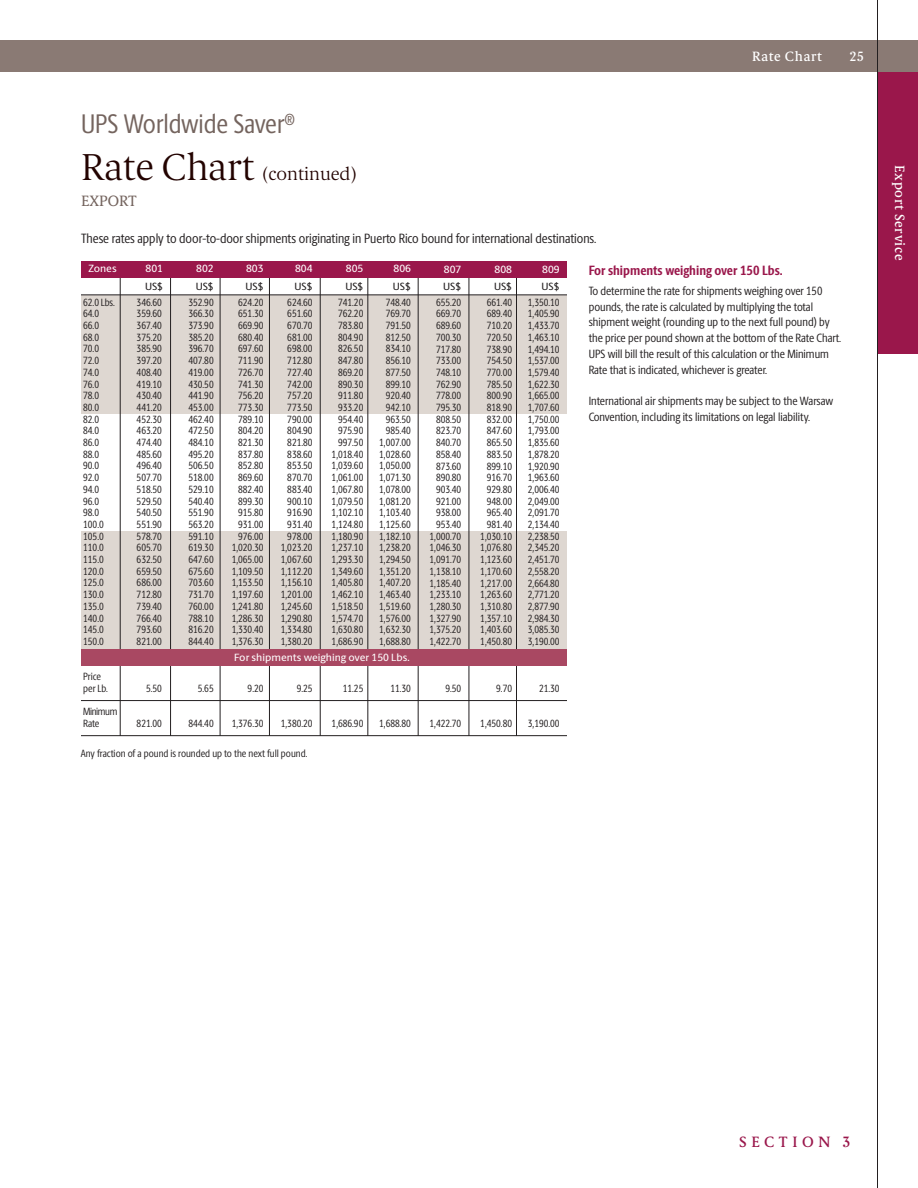
<style>
.page{position:relative;width:918px;height:1188px;background:#fff}
.page>*{position:absolute;margin:0;border:0;box-sizing:border-box;transform-origin:0 0}
.t1{font:27px "UPS Berlingske Sans Cn";color:#74645e}
.t2{font:200 18px "UPS Berlingske Serif Tx";color:#230300}
.t3{font:500 15px "UPS Berlingske Serif Tx";letter-spacing:.3em;color:#9a174b}
.t4{font:15px "UPS Berlingske Serif Tx";color:#74645e}
.t5{font:13.5px "UPS Berlingske Sans Cn";color:#231f20}
.t6{font:700 13.5px "UPS Berlingske Sans Cn";color:#9a174b}
.t7{font:500 13.5px "UPS Berlingske Serif Tx";letter-spacing:.05em;color:#fff}
.t8{font:12px/15.8px "UPS Berlingske Sans Cn";color:#231f20}
.t9{font:10.5px/11.7px "UPS Berlingske Sans Cn";color:#231f20;text-align:right}
.t10{font:500 10.5px "UPS Berlingske Sans";color:#fff}
.t11{font:500 10.5px "UPS Berlingske Sans";letter-spacing:-.01em;color:#231f20}
.t12{font:10.5px/11.7px "UPS Berlingske Sans Cn";letter-spacing:-.035em;color:#231f20}
.s1{font-size:37.5px}
</style>
<div class="page">
<div style="left:81px;top:531px;width:486px;height:120px;background:#ded7d1"></div>
<div style="left:0;top:40px;width:918px;height:32px;background:#8a7a74"></div>
<div style="left:877px;top:72px;width:41px;height:281px;background:#9a174b"></div>
<hr style="left:877px;top:0;width:1px;height:1188px;background:#231f20">
<div style="left:81px;top:295px;width:486px;height:118px;background:#ded7d1"></div>
<hr style="left:81px;top:700px;width:486px;height:1px;background:#231f20">
<hr style="left:81px;top:735px;width:486px;height:1px;background:#231f20">
<hr style="left:81px;top:295px;width:486px;height:1px;background:#231f20">
<hr style="left:120px;top:275px;width:1px;height:461px;background:#231f20">
<hr style="left:170px;top:275px;width:1px;height:461px;background:#231f20">
<hr style="left:220px;top:275px;width:1px;height:461px;background:#231f20">
<hr style="left:269px;top:275px;width:1px;height:461px;background:#231f20">
<hr style="left:320px;top:275px;width:1px;height:461px;background:#231f20">
<hr style="left:368px;top:275px;width:1px;height:461px;background:#231f20">
<hr style="left:418px;top:275px;width:1px;height:461px;background:#231f20">
<hr style="left:469px;top:275px;width:1px;height:461px;background:#231f20">
<hr style="left:516px;top:275px;width:1px;height:461px;background:#231f20">
<div style="left:81px;top:650px;width:486px;height:16px;background:#a94862"></div>
<div style="left:81px;top:261px;width:486px;height:16px;background:#9a174b"></div>
<h1 class="t1" style="left:81px;top:114px;width:216px">UPS Worldwide Saver<sup>®</sup></h1>
<h2 class="t2" style="left:81px;top:161px;width:278px"><span class="s1">Rate Chart</span> (continued)</h2>
<h3 class="t4" style="left:81px;top:190px;width:58px">EXPORT</h3>
<p class="t5" style="left:81px;top:233px;width:517px">These rates apply to door-to-door shipments originating in Puerto Rico bound for international destinations.</p>
<p class="t7" style="left:752px;top:47px;width:71px">Rate Chart</p>
<p class="t7" style="left:849px;top:47px;width:16px">25</p>
<p class="t10" style="left:88px;top:265px;width:30px">Zones</p>
<p class="t10" style="left:146px;top:265px;width:19px">801</p>
<p class="t10" style="left:196px;top:265px;width:19px">802</p>
<p class="t10" style="left:246px;top:265px;width:19px">803</p>
<p class="t10" style="left:295px;top:265px;width:19px">804</p>
<p class="t10" style="left:346px;top:265px;width:19px">805</p>
<p class="t10" style="left:394px;top:265px;width:19px">806</p>
<p class="t10" style="left:444px;top:265px;width:19px">807</p>
<p class="t10" style="left:495px;top:265px;width:19px">808</p>
<p class="t10" style="left:542px;top:265px;width:19px">809</p>
<p class="t9" style="left:83px;top:297px;width:33px;text-align:left">62.0 Lbs.<br>64.0<br>66.0<br>68.0<br>70.0<br>72.0<br>74.0<br>76.0<br>78.0<br>80.0<br>82.0<br>84.0<br>86.0<br>88.0<br>90.0<br>92.0<br>94.0<br>96.0<br>98.0<br>100.0<br>105.0<br>110.0<br>115.0<br>120.0<br>125.0<br>130.0<br>135.0<br>140.0<br>145.0<br>150.0</p>
<p class="t9" style="left:83px;top:672px;width:26px;text-align:left">Price per Lb.</p>
<p class="t12" style="left:83px;top:707px;width:36px">Minimum<br>Rate</p>
<p class="t11" style="left:145px;top:282px;width:20px">US$</p>
<p class="t11" style="left:196px;top:282px;width:20px">US$</p>
<p class="t11" style="left:245px;top:282px;width:20px">US$</p>
<p class="t11" style="left:295px;top:282px;width:20px">US$</p>
<p class="t11" style="left:345px;top:282px;width:20px">US$</p>
<p class="t11" style="left:393px;top:282px;width:20px">US$</p>
<p class="t9" style="left:137px;top:297px;width:27px;text-align:justify">346.60<br>359.60<br>367.40<br>375.20<br>385.90<br>397.20<br>408.40<br>419.10<br>430.40<br>441.20<br>452.30<br>463.20<br>474.40<br>485.60<br>496.40<br>507.70<br>518.50<br>529.50<br>540.50<br>551.90<br>578.70<br>605.70<br>632.50<br>659.50<br>686.00<br>712.80<br>739.40<br>766.40<br>793.60<br>821.00</p>
<p class="t9" style="left:146px;top:684px;width:17px">5.50</p>
<p class="t9" style="left:137px;top:719px;width:27px">821.00</p>
<p class="t9" style="left:188px;top:297px;width:27px;text-align:justify">352.90<br>366.30<br>373.90<br>385.20<br>396.70<br>407.80<br>419.00<br>430.50<br>441.90<br>453.00<br>462.40<br>472.50<br>484.10<br>495.20<br>506.50<br>518.00<br>529.10<br>540.40<br>551.90<br>563.20<br>591.10<br>619.30<br>647.60<br>675.60<br>703.60<br>731.70<br>760.00<br>788.10<br>816.20<br>844.40</p>
<p class="t9" style="left:198px;top:684px;width:17px">5.65</p>
<p class="t9" style="left:188px;top:719px;width:27px">844.40</p>
<p class="t9" style="left:379px;top:297px;width:33px">748.40<br>769.70<br>791.50<br>812.50<br>834.10<br>856.10<br>877.50<br>899.10<br>920.40<br>942.10<br>963.50<br>985.40<br>1,007.00<br>1,028.60<br>1,050.00<br>1,071.30<br>1,078.00<br>1,081.20<br>1,103.40<br>1,125.60<br>1,182.10<br>1,238.20<br>1,294.50<br>1,351.20<br>1,407.20<br>1,463.40<br>1,519.60<br>1,576.00<br>1,632.30<br>1,688.80</p>
<p class="t9" style="left:390px;top:684px;width:22px">11.30</p>
<p class="t9" style="left:379px;top:719px;width:33px">1,688.80</p>
<p class="t9" style="left:332px;top:297px;width:33px">741.20<br>762.20<br>783.80<br>804.90<br>826.50<br>847.80<br>869.20<br>890.30<br>911.80<br>933.20<br>954.40<br>975.90<br>997.50<br>1,018.40<br>1,039.60<br>1,061.00<br>1,067.80<br>1,079.50<br>1,102.10<br>1,124.80<br>1,180.90<br>1,237.10<br>1,293.30<br>1,349.60<br>1,405.80<br>1,462.10<br>1,518.50<br>1,574.70<br>1,630.80<br>1,686.90</p>
<p class="t9" style="left:343px;top:684px;width:22px">11.25</p>
<p class="t9" style="left:332px;top:719px;width:33px">1,686.90</p>
<p class="t9" style="left:281px;top:297px;width:33px">624.60<br>651.60<br>670.70<br>681.00<br>698.00<br>712.80<br>727.40<br>742.00<br>757.20<br>773.50<br>790.00<br>804.90<br>821.80<br>838.60<br>853.50<br>870.70<br>883.40<br>900.10<br>916.90<br>931.40<br>978.00<br>1,023.20<br>1,067.60<br>1,112.20<br>1,156.10<br>1,201.00<br>1,245.60<br>1,290.80<br>1,334.80<br>1,380.20</p>
<p class="t9" style="left:297px;top:684px;width:17px">9.25</p>
<p class="t9" style="left:281px;top:719px;width:33px">1,380.20</p>
<p class="t9" style="left:232px;top:297px;width:33px">624.20<br>651.30<br>669.90<br>680.40<br>697.60<br>711.90<br>726.70<br>741.30<br>756.20<br>773.30<br>789.10<br>804.20<br>821.30<br>837.80<br>852.80<br>869.60<br>882.40<br>899.30<br>915.80<br>931.00<br>976.00<br>1,020.30<br>1,065.00<br>1,109.50<br>1,153.50<br>1,197.60<br>1,241.80<br>1,286.30<br>1,330.40<br>1,376.30</p>
<p class="t9" style="left:248px;top:684px;width:17px">9.20</p>
<p class="t9" style="left:232px;top:719px;width:33px">1,376.30</p>
<p class="t10" style="left:234px;top:654px;width:177px">For shipments weighing over 150 Lbs.</p>
<p class="t9" style="left:81px;top:749px;width:228px">Any fraction of a pound is rounded up to the next full pound.</p>
<p class="t11" style="left:443px;top:282px;width:20px">US$</p>
<p class="t11" style="left:494px;top:282px;width:20px">US$</p>
<p class="t9" style="left:430px;top:298px;width:33px">655.20<br>669.70<br>689.60<br>700.30<br>717.80<br>733.00<br>748.10<br>762.90<br>778.00<br>795.30<br>808.50<br>823.70<br>840.70<br>858.40<br>873.60<br>890.80<br>903.40<br>921.00<br>938.00<br>953.40<br>1,000.70<br>1,046.30<br>1,091.70<br>1,138.10<br>1,185.40<br>1,233.10<br>1,280.30<br>1,327.90<br>1,375.20<br>1,422.70</p>
<p class="t9" style="left:445px;top:684px;width:17px">9.50</p>
<p class="t9" style="left:430px;top:719px;width:33px">1,422.70</p>
<p class="t9" style="left:480px;top:298px;width:33px">661.40<br>689.40<br>710.20<br>720.50<br>738.90<br>754.50<br>770.00<br>785.50<br>800.90<br>818.90<br>832.00<br>847.60<br>865.50<br>883.50<br>899.10<br>916.70<br>929.80<br>948.00<br>965.40<br>981.40<br>1,030.10<br>1,076.80<br>1,123.60<br>1,170.60<br>1,217.00<br>1,263.60<br>1,310.80<br>1,357.10<br>1,403.60<br>1,450.80</p>
<p class="t9" style="left:496px;top:684px;width:17px">9.70</p>
<p class="t9" style="left:480px;top:719px;width:33px">1,450.80</p>
<p class="t11" style="left:542px;top:282px;width:20px">US$</p>
<p class="t9" style="left:528px;top:298px;width:33px;text-align:justify">1,350.10<br>1,405.90<br>1,433.70<br>1,463.10<br>1,494.10<br>1,537.00<br>1,579.40<br>1,622.30<br>1,665.00<br>1,707.60<br>1,750.00<br>1,793.00<br>1,835.60<br>1,878.20<br>1,920.90<br>1,963.60<br>2,006.40<br>2,049.00<br>2,091.70<br>2,134.40<br>2,238.50<br>2,345.20<br>2,451.70<br>2,558.20<br>2,664.80<br>2,771.20<br>2,877.90<br>2,984.30<br>3,085.30<br>3,190.00</p>
<p class="t9" style="left:539px;top:684px;width:22px">21.30</p>
<p class="t9" style="left:528px;top:719px;width:33px">3,190.00</p>
<p class="t6" style="left:589px;top:260px;width:196px">For shipments weighing over 150 Lbs.</p>
<p class="t8" style="left:589px;top:284px;width:254px">To determine the rate for shipments weighing over 150 pounds, the rate is calculated by multiplying the total shipment weight (rounding up to the next full pound) by the price per pound shown at the bottom of the Rate Chart.<br>UPS will bill the result of this calculation or the Minimum Rate that is indicated, whichever is greater.</p>
<p class="t8" style="left:589px;top:395px;width:246px">International air shipments may be subject to the Warsaw<br>Convention, including its limitations on legal liability.</p>
<p class="t7" style="left:909px;top:165px;width:97px;rotate:90deg">Export Service</p>
<h3 class="t3" style="left:739px;top:1131px;width:113px">SECTION 3</h3>
</div>
